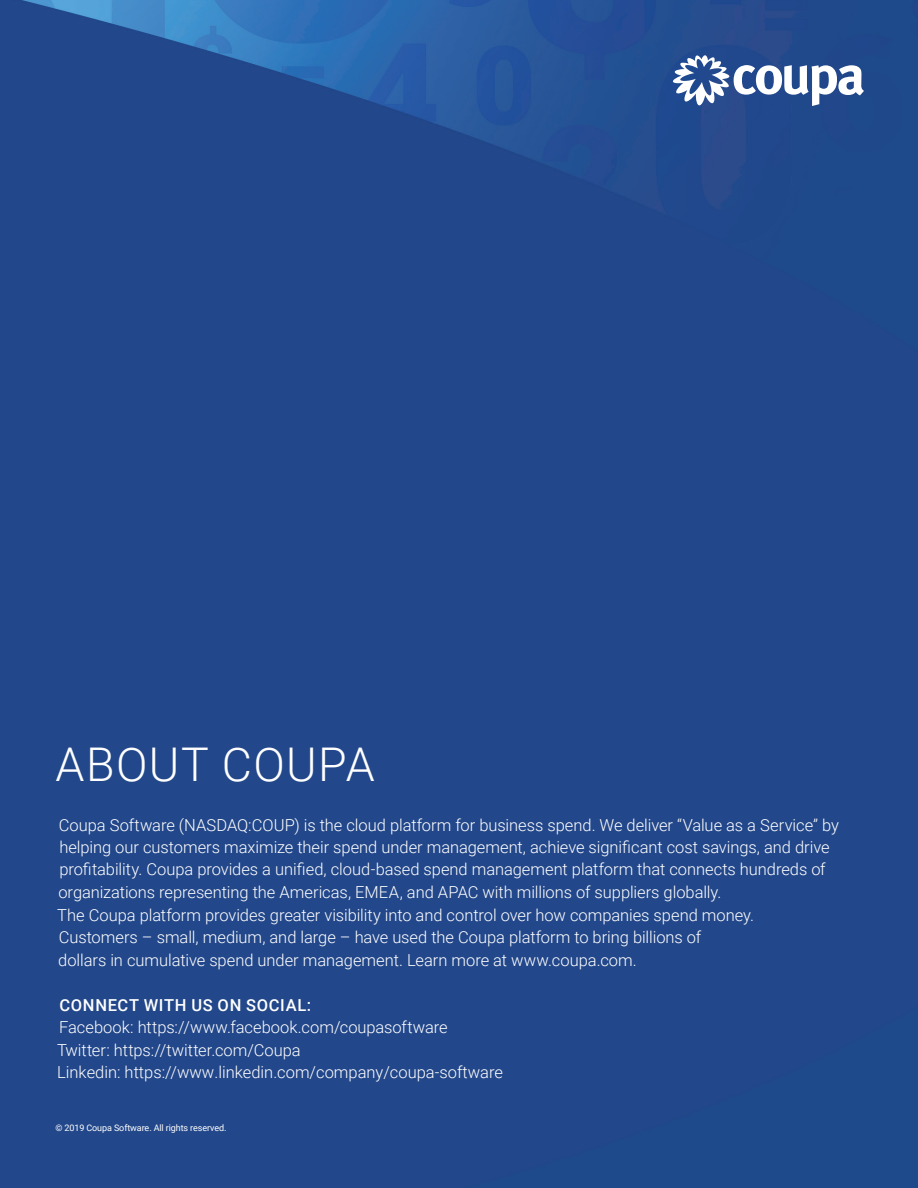
<style>
.page{position:relative;width:918px;height:1188px;background:#22478a}
.page>*{position:absolute;margin:0;border:0;box-sizing:border-box;transform-origin:0 0}
.t1{font:300 46.5px "Roboto";letter-spacing:.03em;color:#fff}
.t2{font:300 16.5px/22.5px "Roboto";color:#fff}
.t3{font:500 16.5px "Roboto";letter-spacing:.045em;color:#fff}
.t4{font:9px "Roboto";letter-spacing:-.01em;color:#fff}
</style>
<div class="page">
<svg style="left:673px;top:55px;width:191px;height:51px"></svg>
<h1 class="t1" style="left:56px;top:738px;width:321px">ABOUT COUPA</h1>
<p class="t2" style="left:57px;top:814px;width:783px">Coupa Software (NASDAQ:COUP) is the cloud platform for business spend. We deliver “Value as a Service” by helping our customers maximize their spend under management, achieve significant cost savings, and drive profitability. Coupa provides a unified, cloud-based spend management platform that connects hundreds of organizations representing the Americas, EMEA, and APAC with millions of suppliers globally.<br>The Coupa platform provides greater visibility into and control over how companies spend money.<br>Customers – small, medium, and large – have used the Coupa platform to bring billions of<br>dollars in cumulative spend under management. Learn more at www.coupa.com.</p>
<p class="t3" style="left:59px;top:995px;width:253px">CONNECT WITH US ON SOCIAL:</p>
<p class="t2" style="left:57px;top:1016px;width:448px">Facebook: https://www.facebook.com/coupasoftware<br>Twitter: https://twitter.com/Coupa<br>Linkedin: https://www.linkedin.com/company/coupa-software</p>
<p class="t4" style="left:55px;top:1122px;width:173px">© 2019 Coupa Software. All rights reserved.</p>
</div>
